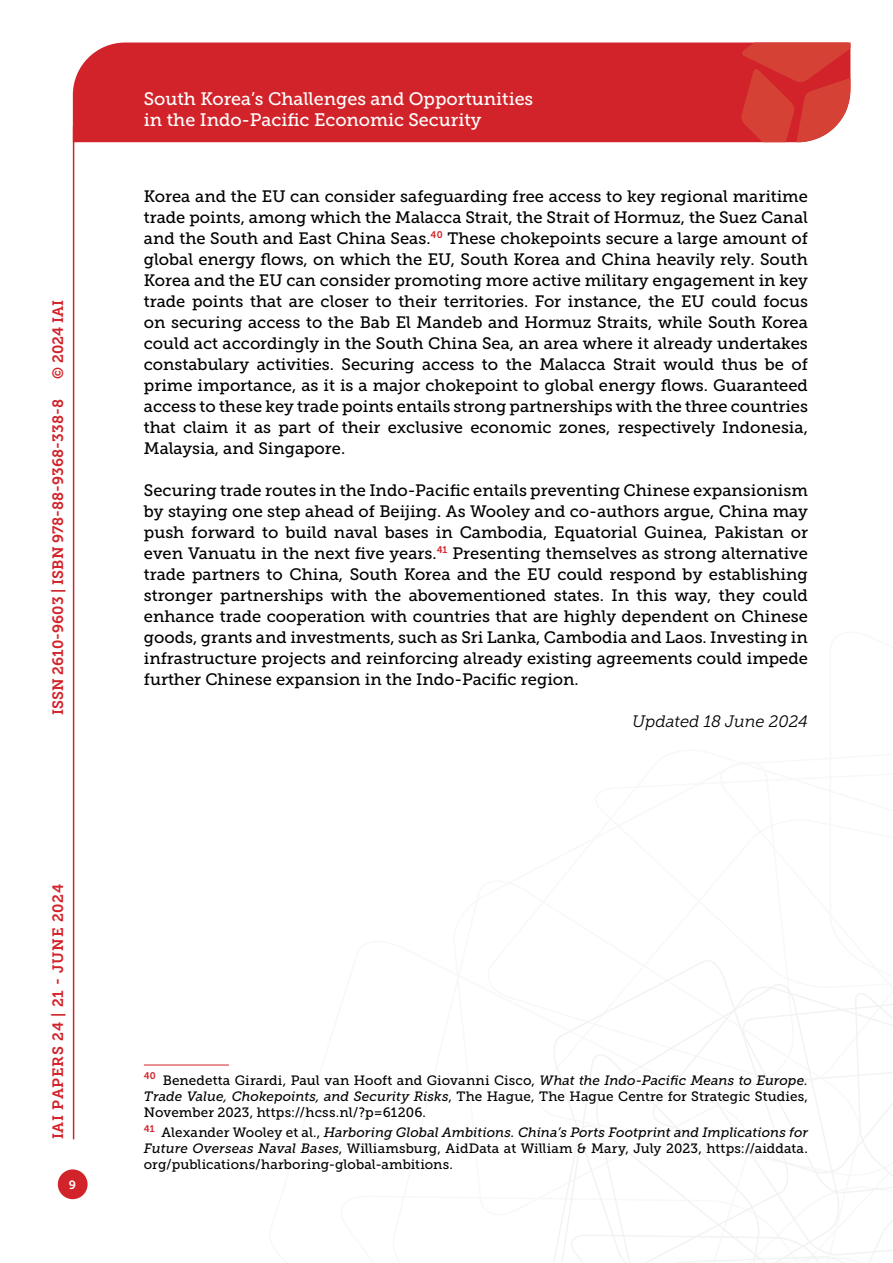
<style>
.page{position:relative;width:893px;height:1263px;background:#fff}
.page>*{position:absolute;margin:0;border:0;box-sizing:border-box;transform-origin:0 0}
.t1{font:18px/21.6px "Museo Slab 500";color:#fff}
.t2{font:16.5px/21px "Museo Slab 500";color:#000;text-align:justify}
.t3{font:italic 16.5px "Museo Slab 300";color:#000}
.t4{font:15px "Museo Slab 700";color:#d2232a}
.t5{font:15px "Museo Slab 700";letter-spacing:.05em;color:#d2232a}
.t6{font:13.5px/16.2px "Museo Slab 500";color:#000;text-align:justify}
.t7{font:12px "Museo Slab 700";color:#fff}
.s1{font-style:italic}
</style>
<div class="page">
<svg style="left:553px;top:960px;width:340px;height:303px"></svg>
<div style="left:73px;top:43px;width:668px;height:99px;background:#d2232a"></div>
<svg style="left:741px;top:43px;width:109px;height:99px;background:#d6423b"></svg>
<div style="left:58px;top:1169px;width:30px;height:30px;background:#d2232a;border-radius:50%"></div>
<hr style="left:73px;top:126px;width:1px;height:1013px;background:#d2232a">
<hr style="left:144px;top:1065px;width:85px;height:1px;background:#d2232a">
<p class="t4" style="left:50px;top:379px;width:80px;rotate:-90deg">© 2024 IAI</p>
<p class="t4" style="left:49px;top:715px;width:317px;rotate:-90deg">ISSN 2610-9603 | ISBN 978-88-9368-338-8</p>
<p class="t5" style="left:50px;top:1139px;width:257px;rotate:-90deg">IAI Papers 24 | 21 - June 2024</p>
<p class="t7" style="left:69px;top:1178px;width:9px">9</p>
<p class="t1" style="left:144px;top:88px;width:391px">South Korea’s Challenges and Opportunities in the Indo-Pacific Economic Security</p>
<p class="t2" style="left:144px;top:186px;width:666px">Korea and the EU can consider safeguarding free access to key regional maritime trade points, among which the Malacca Strait, the Strait of Hormuz, the Suez Canal and the South and East China Seas.<sup>40</sup> These chokepoints secure a large amount of global energy flows, on which the EU, South Korea and China heavily rely. South Korea and the EU can consider promoting more active military engagement in key trade points that are closer to their territories. For instance, the EU could focus on securing access to the Bab El Mandeb and Hormuz Straits, while South Korea could act accordingly in the South China Sea, an area where it already undertakes constabulary activities. Securing access to the Malacca Strait would thus be of prime importance, as it is a major chokepoint to global energy flows. Guaranteed access to these key trade points entails strong partnerships with the three countries that claim it as part of their exclusive economic zones, respectively Indonesia, Malaysia, and Singapore.</p>
<p class="t2" style="left:144px;top:480px;width:666px">Securing trade routes in the Indo-Pacific entails preventing Chinese expansionism by staying one step ahead of Beijing. As Wooley and co-authors argue, China may push forward to build naval bases in Cambodia, Equatorial Guinea, Pakistan or even Vanuatu in the next five years.<sup>41</sup> Presenting themselves as strong alternative trade partners to China, South Korea and the EU could respond by establishing stronger partnerships with the abovementioned states. In this way, they could enhance trade cooperation with countries that are highly dependent on Chinese goods, grants and investments, such as Sri Lanka, Cambodia and Laos. Investing in infrastructure projects and reinforcing already existing agreements could impede further Chinese expansion in the Indo-Pacific region.</p>
<p class="t3" style="left:632px;top:712px;width:177px">Updated 18 June 2024</p>
<p class="t6" style="left:144px;top:1072px;width:666px"><sup>40</sup> B enedetta Girardi, Paul van Hooft and Giovanni Cisco, <span class="s1">What the Indo-Pacific Means to Europe.<br>Trade Value, Chokepoints, and Security Risks</span>, The Hague, The Hague Centre for Strategic Studies, November 2023, https://hcss.nl/?p=61206.</p>
<p class="t6" style="left:144px;top:1124px;width:666px"><sup>41</sup> Alexander Wooley et al., <span class="s1">Harboring Global Ambitions. China’s Ports Footprint and Implications for Future Overseas Naval Bases</span>, Williamsburg, AidData at William &amp; Mary, July 2023, https://aiddata. org/publications/harboring-global-ambitions.</p>
</div>
